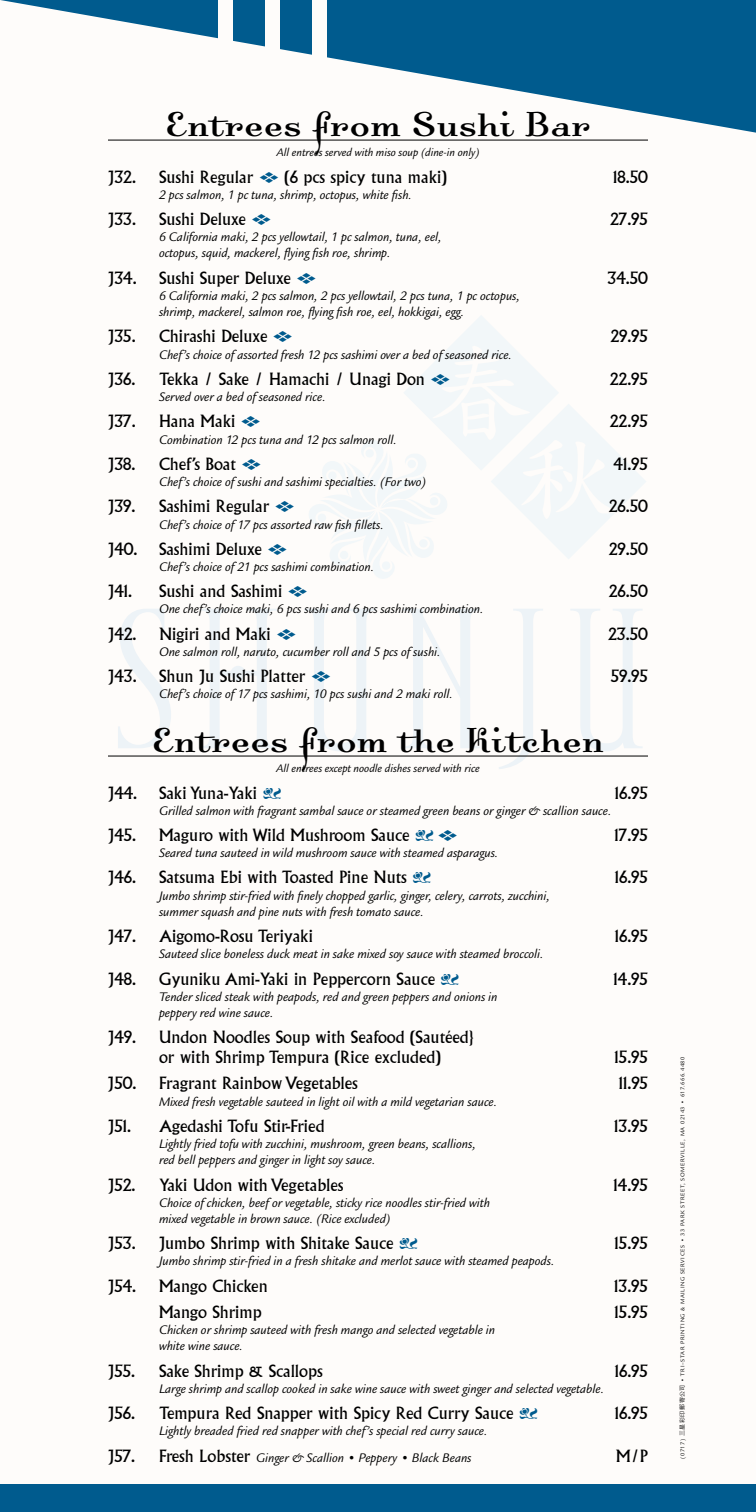
<style>
.page{position:relative;width:756px;height:1512px;background:#fefcfa}
.page>*{position:absolute;margin:0;border:0;box-sizing:border-box;transform-origin:0 0}
.t1{font:45px "Dalliance Roman";color:#000}
.t2{font:16.5px/19.8px "Albertus";color:#000}
.t3{font:italic 13.5px/16.2px "Legacy San ITC";color:#000}
.t4{font:italic 12px "Legacy San ITC";color:#000}
.t5{font:6px "Legacy San ITC";letter-spacing:.1em;color:#000}
.s1{font-family:"Type Embellishments One Let Plain";color:#005b8e}
.s2{font-family:"Albertus";font-style:normal;font-size:16.5px}
.s3{font-family:"Hira Kaku Pro W3"}
</style>
<div class="page">
<div style="left:0;top:1485px;width:756px;height:27px;background:#005b8e"></div>
<svg style="left:118px;top:609px;width:525px;height:160px"></svg>
<svg style="left:309px;top:316px;width:337px;height:263px"></svg>
<svg style="left:0;top:0;width:756px;height:133px"></svg>
<div style="left:218px;top:0;width:15px;height:88px;background:#fefcfa"></div>
<div style="left:265px;top:0;width:15px;height:88px;background:#fefcfa"></div>
<div style="left:312px;top:0;width:15px;height:88px;background:#fefcfa"></div>
<hr style="left:108px;top:140px;width:540px;height:1px;background:#000">
<hr style="left:108px;top:756px;width:540px;height:1px;background:#000">
<h1 class="t1" style="left:165px;top:102px;width:427px">Entrees from Sushi Bar</h1>
<p class="t4" style="left:276px;top:146px;width:205px">All entrees served with miso soup (dine-in only)</p>
<p class="t2" style="left:108px;top:167px;width:30px">J32.</p>
<p class="t2" style="left:159px;top:167px;width:289px">Sushi Regular <span class="s1">E</span> (6 pcs spicy tuna maki)</p>
<p class="t2" style="left:613px;top:167px;width:36px">18.50</p>
<p class="t3" style="left:159px;top:187px;width:255px">2 pcs salmon, 1 pc tuna, shrimp, octopus, white fish.</p>
<p class="t2" style="left:108px;top:209px;width:30px">J33.</p>
<p class="t2" style="left:159px;top:209px;width:114px">Sushi Deluxe <span class="s1">E</span></p>
<p class="t2" style="left:610px;top:209px;width:39px">27.95</p>
<p class="t3" style="left:159px;top:229px;width:284px">6 California maki, 2 pcs yellowtail, 1 pc salmon, tuna, eel, octopus, squid, mackerel, flying fish roe, shrimp.</p>
<p class="t2" style="left:108px;top:268px;width:30px">J34.</p>
<p class="t2" style="left:159px;top:268px;width:159px">Sushi Super Deluxe <span class="s1">E</span></p>
<p class="t2" style="left:607px;top:268px;width:42px">34.50</p>
<p class="t3" style="left:159px;top:288px;width:363px">6 California maki, 2 pcs salmon, 2 pcs yellowtail, 2 pcs tuna, 1 pc octopus, shrimp, mackerel, salmon roe, flying fish roe, eel, hokkigai, egg.</p>
<p class="t2" style="left:108px;top:327px;width:29px">J35.</p>
<p class="t2" style="left:159px;top:327px;width:135px">Chirashi Deluxe <span class="s1">E</span></p>
<p class="t2" style="left:610px;top:327px;width:39px">29.95</p>
<p class="t3" style="left:159px;top:347px;width:355px">Chef’s choice of assorted fresh 12 pcs sashimi over a bed of seasoned rice.</p>
<p class="t2" style="left:108px;top:369px;width:29px">J36.</p>
<p class="t2" style="left:159px;top:369px;width:293px">Tekka / Sake / Hamachi / Unagi Don <span class="s1">E</span></p>
<p class="t2" style="left:610px;top:369px;width:40px">22.95</p>
<p class="t3" style="left:159px;top:389px;width:168px">Served over a bed of seasoned rice.</p>
<p class="t2" style="left:108px;top:412px;width:29px">J37.</p>
<p class="t2" style="left:159px;top:412px;width:103px">Hana Maki <span class="s1">E</span></p>
<p class="t2" style="left:610px;top:412px;width:40px">22.95</p>
<p class="t3" style="left:159px;top:431px;width:240px">Combination 12 pcs tuna and 12 pcs salmon roll.</p>
<p class="t2" style="left:108px;top:454px;width:29px">J38.</p>
<p class="t2" style="left:159px;top:454px;width:104px">Chef’s Boat <span class="s1">E</span></p>
<p class="t2" style="left:614px;top:454px;width:36px">41.95</p>
<p class="t3" style="left:159px;top:474px;width:269px">Chef’s choice of sushi and sashimi specialties. (For two)</p>
<p class="t2" style="left:108px;top:497px;width:29px">J39.</p>
<p class="t2" style="left:159px;top:497px;width:137px">Sashimi Regular <span class="s1">E</span></p>
<p class="t2" style="left:609px;top:497px;width:41px">26.50</p>
<p class="t3" style="left:159px;top:516px;width:226px">Chef’s choice of 17 pcs assorted raw fish fillets.</p>
<p class="t2" style="left:108px;top:539px;width:31px">J40.</p>
<p class="t2" style="left:159px;top:539px;width:130px">Sashimi Deluxe <span class="s1">E</span></p>
<p class="t2" style="left:609px;top:539px;width:41px">29.50</p>
<p class="t3" style="left:159px;top:559px;width:217px">Chef’s choice of 21 pcs sashimi combination.</p>
<p class="t2" style="left:108px;top:582px;width:26px">J41.</p>
<p class="t2" style="left:159px;top:582px;width:150px">Sushi and Sashimi <span class="s1">E</span></p>
<p class="t2" style="left:609px;top:582px;width:41px">26.50</p>
<p class="t3" style="left:159px;top:601px;width:326px">One chef’s choice maki, 6 pcs sushi and 6 pcs sashimi combination.</p>
<p class="t2" style="left:108px;top:624px;width:30px">J42.</p>
<p class="t2" style="left:159px;top:624px;width:139px">Nigiri and Maki <span class="s1">E</span></p>
<p class="t2" style="left:608px;top:624px;width:41px">23.50</p>
<p class="t3" style="left:159px;top:644px;width:283px">One salmon roll, naruto, cucumber roll and 5 pcs of sushi.</p>
<p class="t2" style="left:108px;top:667px;width:30px">J43.</p>
<p class="t2" style="left:159px;top:667px;width:173px">Shun Ju Sushi Platter <span class="s1">E</span></p>
<p class="t2" style="left:611px;top:667px;width:39px">59.95</p>
<p class="t3" style="left:159px;top:686px;width:296px">Chef’s choice of 17 pcs sashimi, 10 pcs sushi and 2 maki roll.</p>
<h1 class="t1" style="left:152px;top:718px;width:454px">Entrees from the Kitchen</h1>
<p class="t4" style="left:276px;top:762px;width:205px">All entrees except noodle dishes served with rice</p>
<p class="t2" style="left:108px;top:783px;width:31px">J44.</p>
<p class="t2" style="left:159px;top:783px;width:124px">Saki Yuna-Yaki <span class="s1">Y</span></p>
<p class="t2" style="left:615px;top:783px;width:35px">16.95</p>
<p class="t3" style="left:159px;top:803px;width:454px">Grilled salmon with fragrant sambal sauce or steamed green beans or ginger &amp; scallion sauce.</p>
<p class="t2" style="left:108px;top:825px;width:30px">J45.</p>
<p class="t2" style="left:159px;top:825px;width:300px">Maguro with Wild Mushroom Sauce <span class="s1">Y E</span></p>
<p class="t2" style="left:615px;top:825px;width:35px">17.95</p>
<p class="t3" style="left:159px;top:845px;width:341px">Seared tuna sauteed in wild mushroom sauce with steamed asparagus.</p>
<p class="t2" style="left:108px;top:868px;width:30px">J46.</p>
<p class="t2" style="left:159px;top:868px;width:274px">Satsuma Ebi with Toasted Pine Nuts <span class="s1">Y</span></p>
<p class="t2" style="left:615px;top:868px;width:35px">16.95</p>
<p class="t3" style="left:159px;top:888px;width:393px">Jumbo shrimp stir-fried with finely chopped garlic, ginger, celery, carrots, zucchini, summer squash and pine nuts with fresh tomato sauce.</p>
<p class="t2" style="left:108px;top:927px;width:30px">J47.</p>
<p class="t2" style="left:159px;top:927px;width:156px">Aigomo-Rosu Teriyaki</p>
<p class="t2" style="left:615px;top:927px;width:35px">16.95</p>
<p class="t3" style="left:159px;top:946px;width:386px">Sauteed slice boneless duck meat in sake mixed soy sauce with steamed broccoli.</p>
<p class="t2" style="left:108px;top:969px;width:30px">J48.</p>
<p class="t2" style="left:159px;top:969px;width:302px">Gyuniku Ami-Yaki in Peppercorn Sauce <span class="s1">Y</span></p>
<p class="t2" style="left:614px;top:969px;width:36px">14.95</p>
<p class="t3" style="left:159px;top:989px;width:340px">Tender sliced steak with peapods, red and green peppers and onions in peppery red wine sauce.</p>
<p class="t2" style="left:108px;top:1028px;width:30px">J49.</p>
<p class="t2" style="left:159px;top:1028px;width:317px">Undon Noodles Soup with Seafood (Sautéed} or with Shrimp Tempura (Rice excluded)</p>
<p class="t2" style="left:615px;top:1047px;width:35px">15.95</p>
<p class="t2" style="left:108px;top:1074px;width:30px">J50.</p>
<p class="t2" style="left:159px;top:1074px;width:200px">Fragrant Rainbow Vegetables</p>
<p class="t2" style="left:619px;top:1074px;width:31px">11.95</p>
<p class="t3" style="left:159px;top:1094px;width:340px">Mixed fresh vegetable sauteed in light oil with a mild vegetarian sauce.</p>
<p class="t2" style="left:108px;top:1116px;width:25px">J51.</p>
<p class="t2" style="left:159px;top:1116px;width:167px">Agedashi Tofu Stir-Fried</p>
<p class="t2" style="left:614px;top:1116px;width:35px">13.95</p>
<p class="t3" style="left:159px;top:1136px;width:318px">Lightly fried tofu with zucchini, mushroom, green beans, scallions, red bell peppers and ginger in light soy sauce.</p>
<p class="t2" style="left:108px;top:1175px;width:29px">J52.</p>
<p class="t2" style="left:159px;top:1175px;width:186px">Yaki Udon with Vegetables</p>
<p class="t2" style="left:614px;top:1175px;width:36px">14.95</p>
<p class="t3" style="left:159px;top:1195px;width:333px">Choice of chicken, beef or vegetable, sticky rice noodles stir-fried with mixed vegetable in brown sauce. (Rice excluded)</p>
<p class="t2" style="left:108px;top:1234px;width:29px">J53.</p>
<p class="t2" style="left:159px;top:1234px;width:261px">Jumbo Shrimp with Shitake Sauce <span class="s1">Y</span></p>
<p class="t2" style="left:615px;top:1234px;width:35px">15.95</p>
<p class="t3" style="left:159px;top:1253px;width:397px">Jumbo shrimp stir-fried in a fresh shitake and merlot sauce with steamed peapods.</p>
<p class="t2" style="left:108px;top:1276px;width:30px">J54.</p>
<p class="t2" style="left:159px;top:1276px;width:110px">Mango Chicken</p>
<p class="t2" style="left:614px;top:1276px;width:35px">13.95</p>
<p class="t2" style="left:159px;top:1302px;width:104px">Mango Shrimp</p>
<p class="t2" style="left:615px;top:1302px;width:35px">15.95</p>
<p class="t3" style="left:159px;top:1322px;width:338px">Chicken or shrimp sauteed with fresh mango and selected vegetable in white wine sauce.</p>
<p class="t2" style="left:108px;top:1361px;width:29px">J55.</p>
<p class="t2" style="left:159px;top:1361px;width:165px">Sake Shrimp &amp; Scallops</p>
<p class="t2" style="left:615px;top:1361px;width:35px">16.95</p>
<p class="t3" style="left:159px;top:1381px;width:447px">Large shrimp and scallop cooked in sake wine sauce with sweet ginger and selected vegetable.</p>
<p class="t2" style="left:108px;top:1404px;width:28px">J56.</p>
<p class="t2" style="left:159px;top:1404px;width:381px">Tempura Red Snapper with Spicy Red Curry Sauce <span class="s1">Y</span></p>
<p class="t2" style="left:615px;top:1404px;width:35px">16.95</p>
<p class="t3" style="left:159px;top:1423px;width:330px">Lightly breaded fried red snapper with chef’s special red curry sauce.</p>
<p class="t2" style="left:108px;top:1446px;width:29px">J57.</p>
<p class="t3" style="left:159px;top:1450px;width:314px"><span class="s2">Fresh Lobster</span> Ginger &amp; Scallion • Peppery • Black Beans</p>
<p class="t2" style="left:616px;top:1446px;width:33px">M/P</p>
<p class="t5" style="left:679px;top:1459px;width:404px;rotate:-90deg">(0717) <span class="s3">三星彩印郵寄公司</span> • TRI–STAR PRINTING &amp; MAILING SERVICES • 33 PARK STREET, SOMERVILLE, MA 02143 • 617.666.4480</p>
</div>
